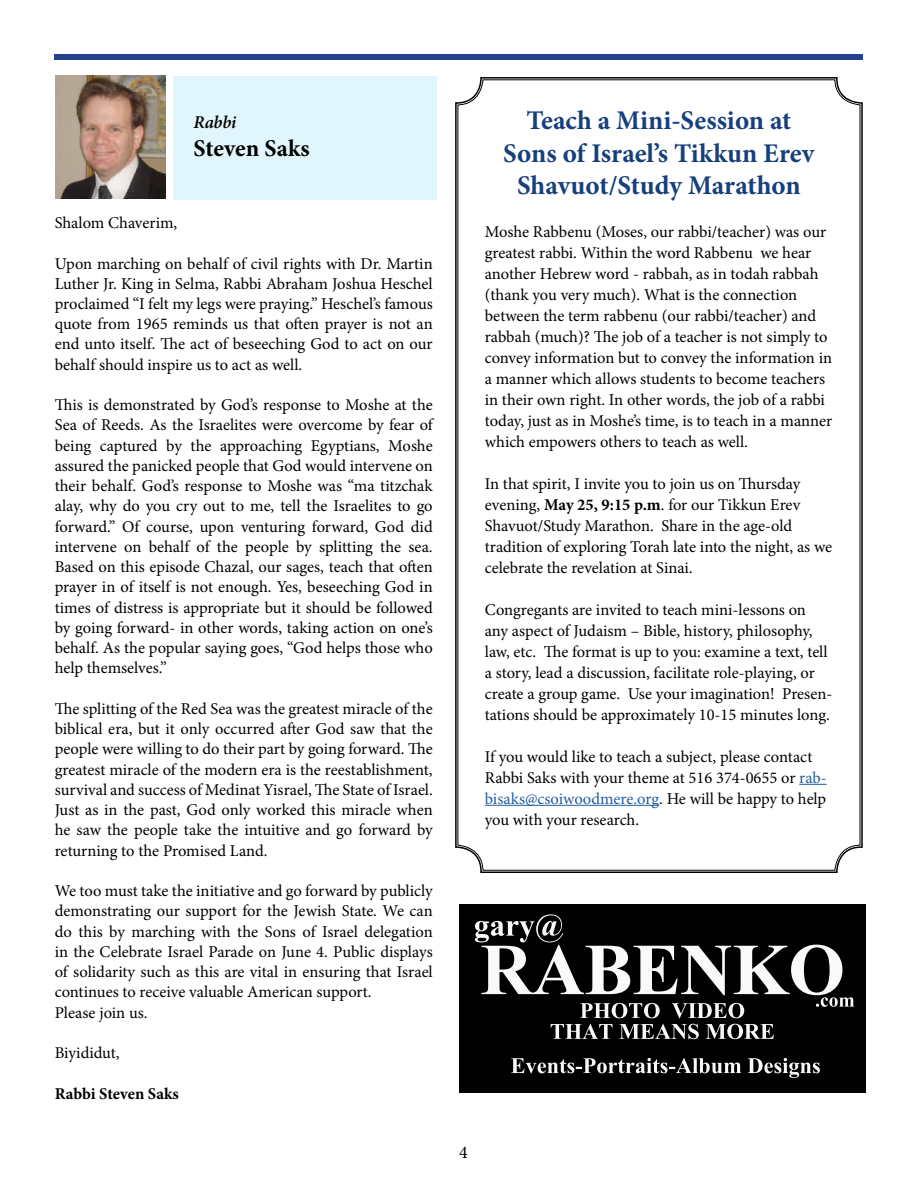
<style>
.page{position:relative;width:918px;height:1188px;background:#fff}
.page>*{position:absolute;margin:0;border:0;box-sizing:border-box;transform-origin:0 0}
.t1{font:700 27px/32.4px "Minion Pro";color:#163f7c;text-align:center}
.t2{font:700 24px "Minion Pro";color:#000}
.t3{font:italic 600 18px "Minion Pro";letter-spacing:-.01em;color:#000}
.t4{font:18px "Minion Pro";color:#000}
.t5{font:16.5px/20.2px "Minion Pro";letter-spacing:-.005em;color:#000}
.t6{font:700 16.5px "Minion Pro";letter-spacing:-.005em;color:#000}
.s1{font-weight:700}
.s2{color:#215e9e}
</style>
<div class="page">
<div style="left:55px;top:54px;width:808px;height:6px;background:#25408f"></div>
<img style="left:56px;top:75px;width:109px;height:124px">
<div style="left:174px;top:76px;width:263px;height:124px;background:#e1f5fd"></div>
<svg style="left:455px;top:77px;width:408px;height:796px"></svg>
<svg style="left:799px;top:784px;width:28px;height:1px"></svg>
<hr style="left:485px;top:805px;width:174px;height:1px;background:#215e9e">
<img style="left:459px;top:904px;width:406px;height:188px">
<p class="t3" style="left:194px;top:109px;width:44px">Rabbi</p>
<h2 class="t2" style="left:194px;top:132px;width:117px">Steven Saks</h2>
<p class="t5" style="left:55px;top:213px;width:124px">Shalom Chaverim,</p>
<p class="t5" style="left:55px;top:253px;width:380px;text-align:justify">Upon marching on behalf of civil rights with Dr. Martin Luther Jr. King in Selma, Rabbi Abraham Joshua Heschel proclaimed “I felt my legs were praying.” Heschel’s famous quote from 1965 reminds us that often prayer is not an end unto itself. The act of beseeching God to act on our behalf should inspire us to act as well.</p>
<p class="t5" style="left:55px;top:395px;width:380px;text-align:justify">This is demonstrated by God’s response to Moshe at the Sea of Reeds. As the Israelites were overcome by fear of being captured by the approaching Egyptians, Moshe assured the panicked people that God would intervene on their behalf. God’s response to Moshe was “ma titzchak alay, why do you cry out to me, tell the Israelites to go forward.” Of course, upon venturing forward, God did intervene on behalf of the people by splitting the sea.<br>Based on this episode Chazal, our sages, teach that often prayer in of itself is not enough. Yes, beseeching God in times of distress is appropriate but it should be followed by going forward- in other words, taking action on one’s behalf. As the popular saying goes, “God helps those who help themselves.”</p>
<p class="t5" style="left:55px;top:699px;width:380px;text-align:justify">The splitting of the Red Sea was the greatest miracle of the biblical era, but it only occurred after God saw that the people were willing to do their part by going forward. The greatest miracle of the modern era is the reestablishment, survival and success of Medinat Yisrael, The State of Israel.<br>Just as in the past, God only worked this miracle when he saw the people take the intuitive and go forward by returning to the Promised Land.</p>
<p class="t5" style="left:55px;top:881px;width:380px">We too must take the initiative and go forward by publicly demonstrating our support for the Jewish State. We can do this by marching with the Sons of Israel delegation in the Celebrate Israel Parade on June 4. Public displays of solidarity such as this are vital in ensuring that Israel continues to receive valuable American support.<br>Please join us.</p>
<p class="t5" style="left:55px;top:1043px;width:66px">Biyididut,</p>
<p class="t6" style="left:55px;top:1082px;width:126px">Rabbi Steven Saks</p>
<h1 class="t1" style="left:503px;top:104px;width:313px">Teach a Mini-Session at<br>Sons of Israel’s Tikkun Erev<br>Shavuot/Study Marathon</h1>
<p class="t5" style="left:485px;top:221px;width:349px;line-height:21px">Moshe Rabbenu (Moses, our rabbi/teacher) was our greatest rabbi. Within the word Rabbenu we hear another Hebrew word - rabbah, as in todah rabbah (thank you very much). What is the connection between the term rabbenu (our rabbi/teacher) and rabbah (much)? The job of a teacher is not simply to convey information but to convey the information in a manner which allows students to become teachers in their own right. In other words, the job of a rabbi today, just as in Moshe’s time, is to teach in a manner which empowers others to teach as well.</p>
<p class="t5" style="left:485px;top:473px;width:349px;line-height:21px">In that spirit, I invite you to join us on Thursday evening, <span class="s1">May 25, 9:15 p.m</span>. for our Tikkun Erev Shavuot/Study Marathon. Share in the age-old tradition of exploring Torah late into the night, as we celebrate the revelation at Sinai.</p>
<p class="t5" style="left:485px;top:599px;width:349px;line-height:21px">Congregants are invited to teach mini-lessons on any aspect of Judaism – Bible, history, philosophy, law, etc. The format is up to you: examine a text, tell a story, lead a discussion, facilitate role-playing, or create a group game. Use your imagination! Presen&shy;tations should be approximately 10-15 minutes long.</p>
<p class="t5" style="left:485px;top:746px;width:343px;line-height:21px">If you would like to teach a subject, please contact Rabbi Saks with your theme at 516 374-0655 or <span class="s2">rab&shy;bisaks@csoiwoodmere.org</span>. He will be happy to help you with your research.</p>
<p class="t4" style="left:459px;top:1140px;width:10px">4</p>
</div>
